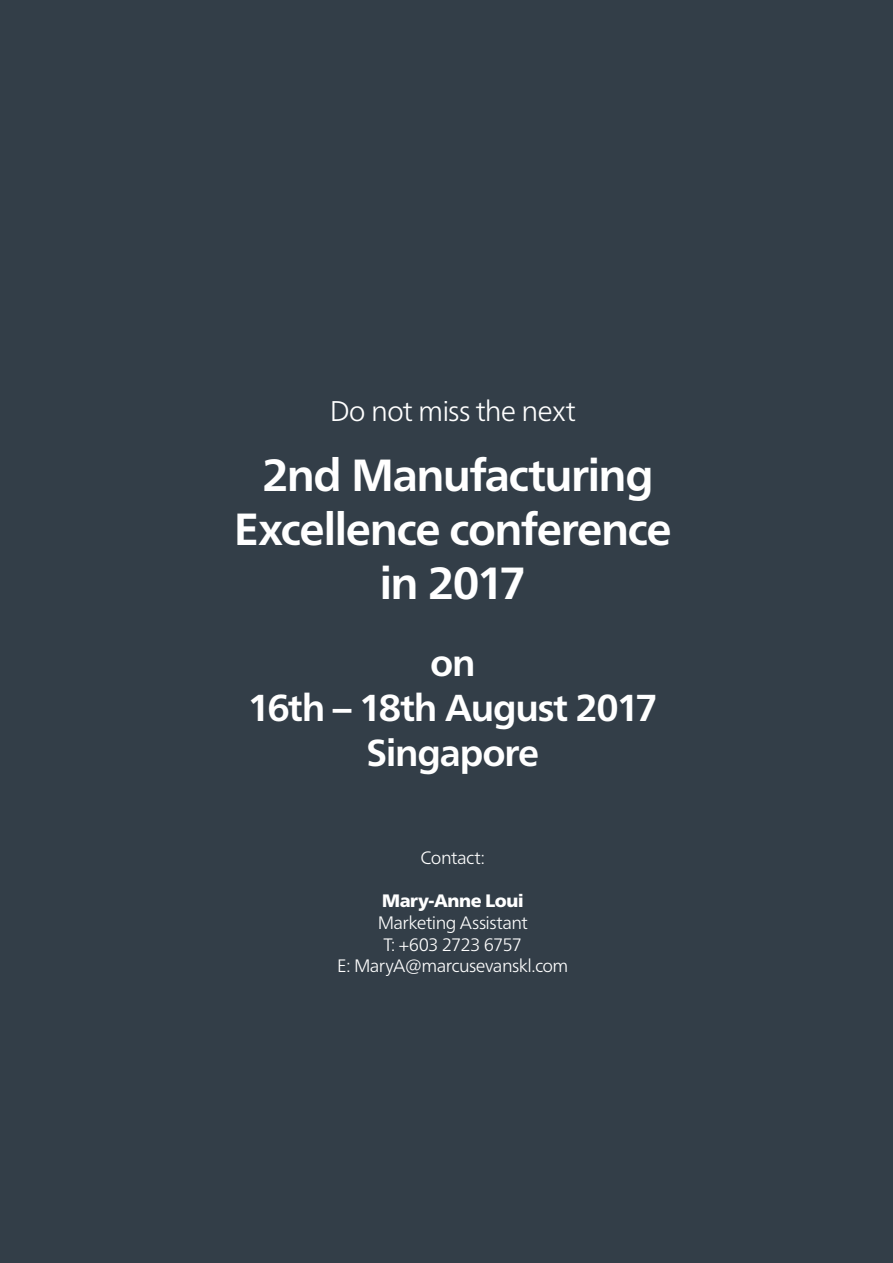
<style>
.page{position:relative;width:893px;height:1263px;background:#333e48}
.page>*{position:absolute;margin:0;border:0;box-sizing:border-box;transform-origin:0 0}
.Workshop_Company{font:700 45px/54px "Frutiger Neue LTW1 G";letter-spacing:-.035em;color:#fff;text-align:center}
.Workshop_Company-2{font:700 37.5px/45px "Frutiger Neue LTW1 G";letter-spacing:-.03em;color:#fff;text-align:center}
.Workshop_Company-3{font:300 28.5px "Frutiger Neue LTW1 G";letter-spacing:-.03em;color:#fff}
.Workshop_Company-4{font:300 18px "Frutiger Neue LTW1 G";letter-spacing:-.035em;color:#fff}
.Workshop_Company-5{font:900 18px "Frutiger Neue LTW1 G";letter-spacing:-.02em;color:#fff}
</style>
<div class="page">
<p class="Workshop_Company-3" style="left:330px;top:391px;width:248px">Do not miss the next</p>
<p class="Workshop_Company" style="left:234px;top:445px;width:440px">2nd Manufacturing<br>Excellence conference in 2017</p>
<p class="Workshop_Company-2" style="left:248px;top:638px;width:412px">on<br>16th – 18th August 2017</p>
<p class="Workshop_Company-2" style="left:366px;top:728px;width:174px">Singapore</p>
<p class="Workshop_Company-4" style="left:421px;top:845px;width:66px">Contact:</p>
<p class="Workshop_Company-5" style="left:382px;top:887px;width:143px">Mary-Anne Loui</p>
<p class="Workshop_Company-4" style="left:378px;top:909px;width:152px">Marketing Assistant</p>
<p class="Workshop_Company-4" style="left:383px;top:931px;width:140px">T: +603 2723 6757</p>
<p class="Workshop_Company-4" style="left:337px;top:953px;width:233px">E: MaryA@marcusevanskl.com</p>
</div>
